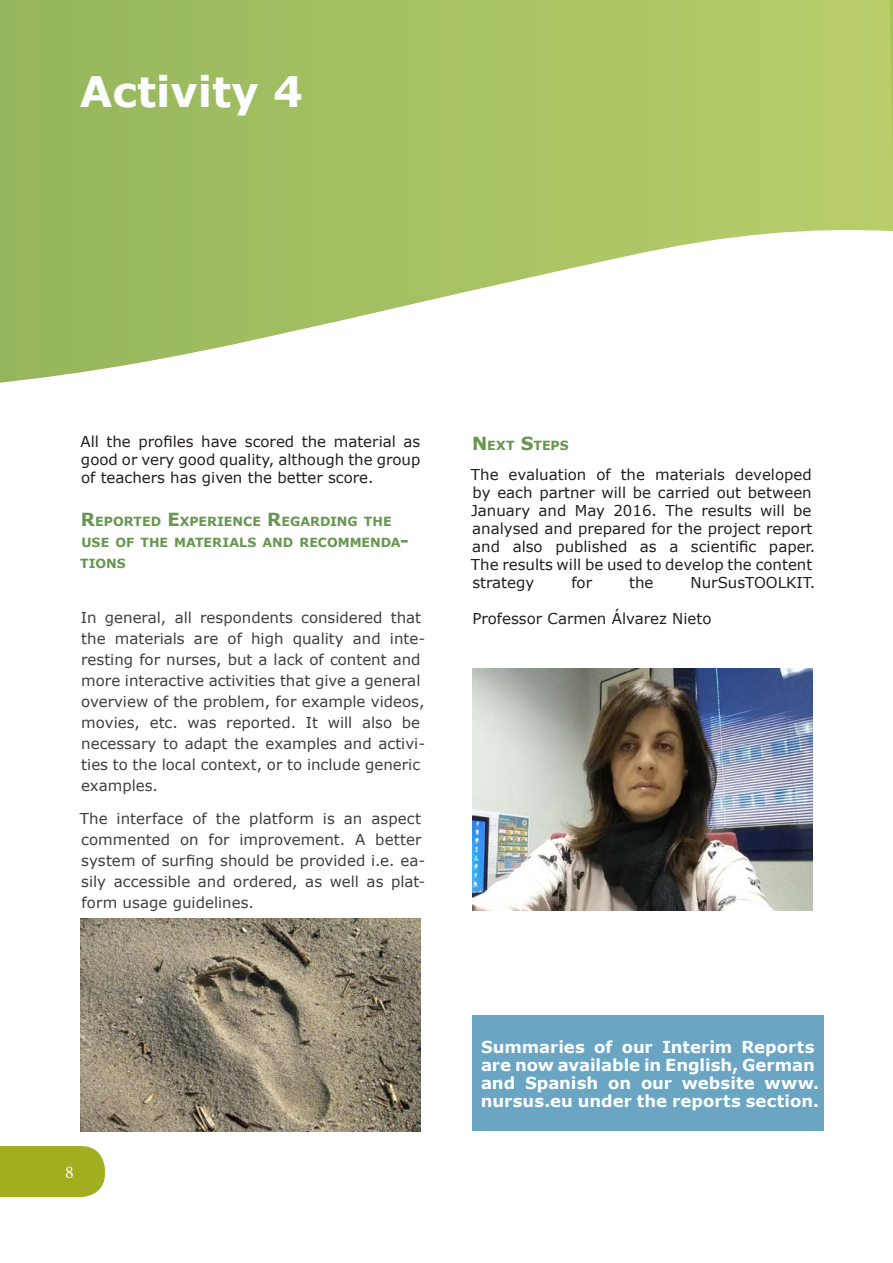
<style>
.page{position:relative;width:893px;height:1263px;background:#fff}
.page>*{position:absolute;margin:0;border:0;box-sizing:border-box;transform-origin:0 0}
.Überschrift1_in_weiß{font:700 42px "Verdana";color:#fbfdfe}
.t1{font:18px "Minion Pro";color:#fbfdfe}
.Bildunterschrift{font:700 16.5px/18px "Verdana";color:#fcfefe}
.t2{font:15px/18px "Verdana";color:#231f20;text-align:justify}
.Unterüberschrift{font:15px/21px "Verdana";color:#3e3e3f}
.Fließtext{font:15px/21px "Verdana";letter-spacing:.005em;color:#3e3e3f}
.Unterüberschrift-2{font:700 12.6px/21px "Verdana";color:#679650}
.s1{font-size:18px}
</style>
<div class="page">
<div style="left:0;top:1146px;width:105px;height:51px;background:#a0ae20"></div>
<svg style="left:0;top:0;width:889px;height:383px"></svg>
<svg style="left:889px;top:0;width:4px;height:232px"></svg>
<img style="left:81px;top:918px;width:340px;height:213px">
<img style="left:472px;top:669px;width:340px;height:241px">
<div style="left:472px;top:1016px;width:352px;height:115px;background:#6aa6c4"></div>
<p class="Überschrift1_in_weiß" style="left:80px;top:62px;width:225px">Activity 4</p>
<p class="t2" style="left:80px;top:433px;width:341px">All the profiles have scored the material as good or very good quality, although the group of teachers has given the better score.</p>
<p class="Unterüberschrift-2" style="left:80px;top:510px;width:330px"><span class="s1">R</span>EPORTED <span class="s1">E</span>XPERIENCE <span class="s1">R</span>EGARDING THE<br>USE OF THE MATERIALS AN D RECOMM EN DA<span class="s1">-<br></span>TION S</p>
<p class="Unterüberschrift" style="left:81px;top:606px;width:346px">In general, all respondents considered that the materials are of high quality and inte&shy;resting for nurses, but a lack of content and more interactive activities that give a general overview of the problem, for example videos, movies, etc. was reported. It will also be necessary to adapt the examples and activi&shy;ties to the local context, or to include generic examples.</p>
<p class="Fließtext" style="left:80px;top:808px;width:347px">The interface of the platform is an aspect commented on for improvement. A better system of surfing should be provided i.e. ea&shy;sily accessible and ordered, as well as plat&shy;form usage guidelines.</p>
<p class="Unterüberschrift-2" style="left:472px;top:434px;width:98px"><span class="s1">N</span>EXT <span class="s1">S</span>TEPS</p>
<p class="t2" style="left:471px;top:466px;width:342px">The evaluation of the materials developed</p>
<p class="t2" style="left:472px;top:484px;width:341px">by each partner will be carried out between</p>
<p class="t2" style="left:471px;top:502px;width:342px">January and May 2016. The results will be</p>
<p class="t2" style="left:472px;top:520px;width:342px">analysed and prepared for the project report</p>
<p class="t2" style="left:472px;top:538px;width:345px">and also published as a scientific paper.</p>
<p class="t2" style="left:471px;top:556px;width:343px">The results will be used to develop the content</p>
<p class="t2" style="left:472px;top:574px;width:63px">strategy</p>
<p class="t2" style="left:571px;top:574px;width:22px">for</p>
<p class="t2" style="left:629px;top:574px;width:26px">the</p>
<p class="t2" style="left:690px;top:574px;width:126px">NurSusTOOLKIT.</p>
<p class="t2" style="left:472px;top:610px;width:241px">Professor Carmen Álvarez Nieto</p>
<p class="t1" style="left:65px;top:1160px;width:10px">8</p>
<p class="Bildunterschrift" style="left:481px;top:1037px;width:340px">Summaries of our Interim Reports are now available in English, German and Spanish on our website www. nursus.eu under the reports section.</p>
</div>
